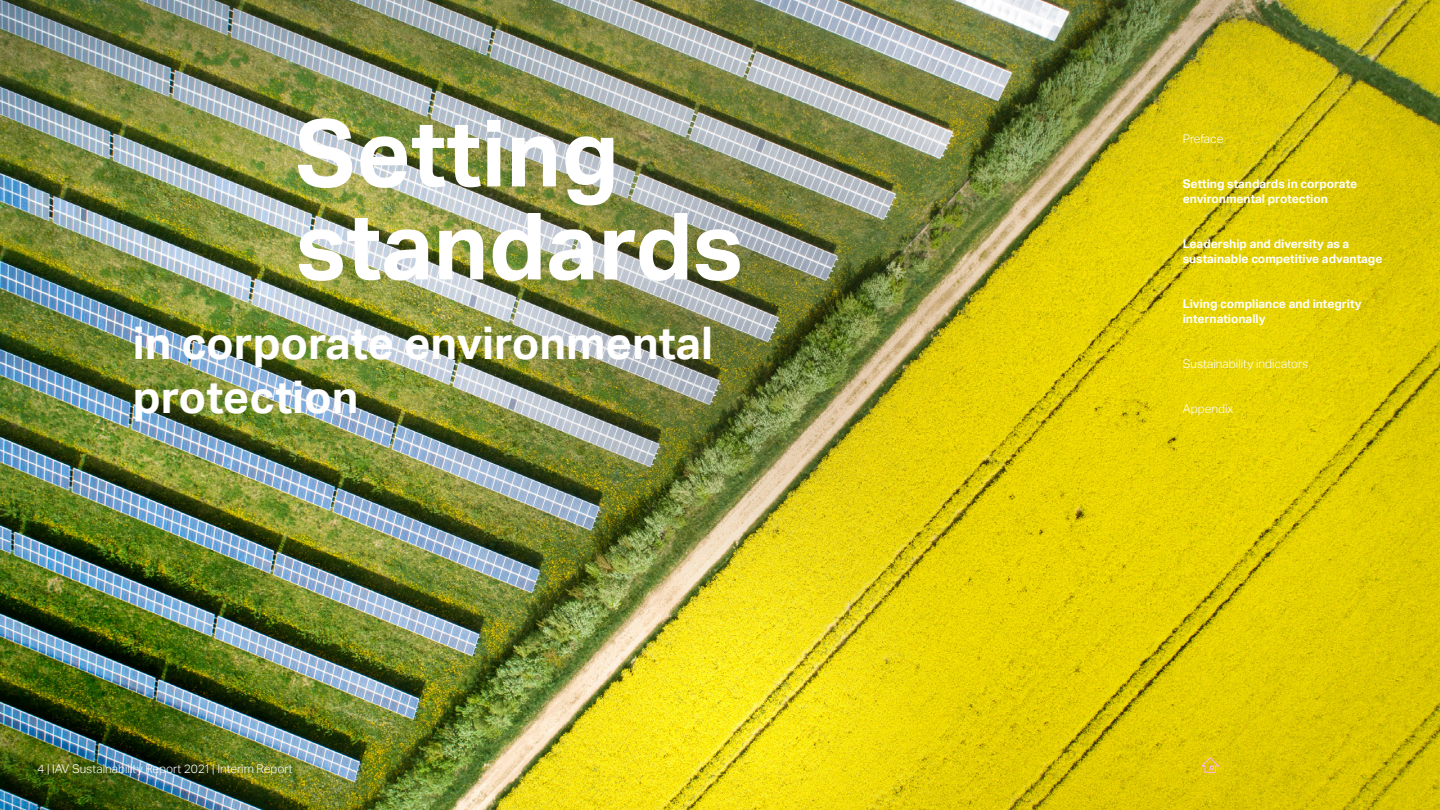
<style>
.page{position:relative;width:1440px;height:810px;background:#fff}
.page>*{position:absolute;margin:0;border:0;box-sizing:border-box;transform-origin:0 0}
.t1{font:700 93px/93px "Aktiv Grotesk";color:#fff}
.t2{font:700 45px/54px "Aktiv Grotesk";color:#fff}
.t3{font:700 12px/15px "Aktiv Grotesk";color:#fff}
.t4{font:300 12px "Aktiv Grotesk";color:#fff}
</style>
<div class="page">
<img style="left:0;top:0;width:1440px;height:810px">
<svg style="left:1200px;top:757px;width:20px;height:16px"></svg>
<h1 class="t1" style="left:295px;top:108px;width:449px">Setting standards</h1>
<h2 class="t2" style="left:133px;top:316px;width:582px">in corporate environmental protection</h2>
<p class="t4" style="left:38px;top:761px;width:257px">4 | IAV Sustainability Report 2021 | Interim Report</p>
<p class="t4" style="left:1183px;top:131px;width:42px">Preface</p>
<p class="t3" style="left:1183px;top:176px;width:176px">Setting standards in corporate environmental protection</p>
<p class="t3" style="left:1183px;top:236px;width:201px">Leadership and diversity as a sustainable competitive advantage</p>
<p class="t3" style="left:1183px;top:296px;width:181px">Living compliance and integrity internationally</p>
<p class="t4" style="left:1183px;top:356px;width:127px">Sustainability indicators</p>
<p class="t4" style="left:1183px;top:401px;width:52px">Appendix</p>
</div>
